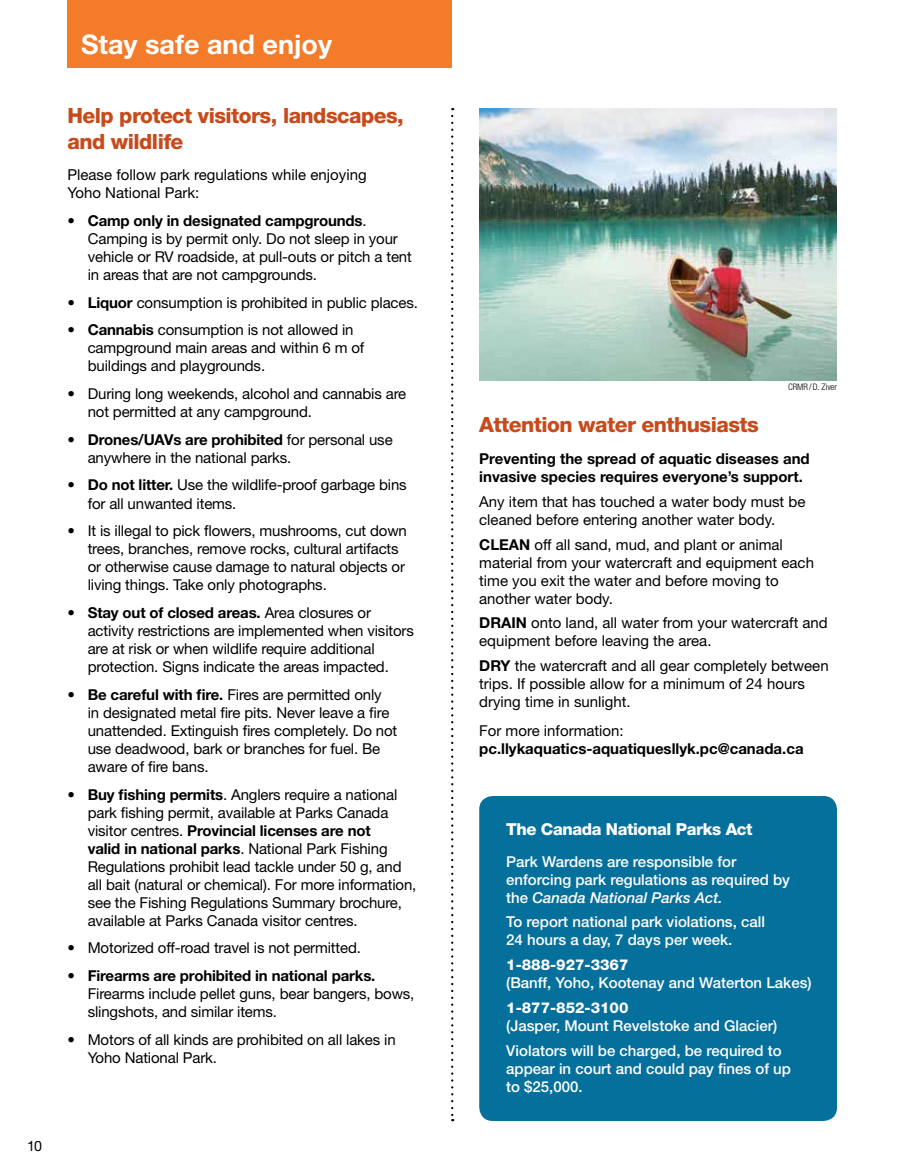
<style>
.page{position:relative;width:918px;height:1175px;background:#fff}
.page>*{position:absolute;margin:0;border:0;box-sizing:border-box;transform-origin:0 0}
.t1{font:700 27px "Helvetica Neue LT Std";color:#fff}
.t2{font:800 21px/25.2px "Helvetica Neue LT Std";letter-spacing:-.025em;color:#c74a1b}
.t3{font:800 16.5px "Helvetica Neue LT Std";letter-spacing:-.025em;color:#fff}
.t4{font:15px/18px "Helvetica Neue LT Std";letter-spacing:-.01em;color:#000}
.t5{font:500 15px/18px "Helvetica Neue LT Std";color:#fff}
.t6{font:700 15px/18px "Helvetica Neue LT Std";color:#000}
.t7{font:800 15px "Helvetica Neue LT Std";color:#fff}
.t8{font:14.25px "Helvetica Neue LT Std";color:#000}
.t9{font:300 condensed 9px "Helvetica Neue LT Std";color:#000}
.s1{font-weight:700}
.s2{font-style:italic}
</style>
<div class="page">
<div style="left:68px;top:0;width:384px;height:68px;background:#f47b29"></div>
<div style="left:479px;top:796px;width:358px;height:324px;background:#06709c;border-radius:14px"></div>
<svg style="left:451px;top:116px;width:2px;height:1005px"></svg>
<img style="left:480px;top:108px;width:357px;height:272px">
<h1 class="t1" style="left:81px;top:28px;width:253px">Stay safe and enjoy</h1>
<h2 class="t2" style="left:68px;top:103px;width:338px">Help protect visitors, landscapes, and wildlife</h2>
<p class="t4" style="left:68px;top:165px;width:301px">Please follow park regulations while enjoying<br>Yoho National Park:</p>
<p class="t4" style="left:88px;top:211px;width:326px;text-indent:-20px"><span class="s1">• Camp only in designated campgrounds</span>.<br>Camping is by permit only. Do not sleep in your vehicle or RV roadside, at pull-outs or pitch a tent in areas that are not campgrounds.</p>
<p class="t4" style="left:68px;top:293px;width:352px"><span class="s1">• Liquor</span> consumption is prohibited in public places.</p>
<p class="t4" style="left:88px;top:321px;width:278px;text-indent:-20px"><span class="s1">• Cannabis</span> consumption is not allowed in campground main areas and within 6 m of buildings and playgrounds.</p>
<p class="t4" style="left:88px;top:384px;width:320px;text-indent:-20px">• During long weekends, alcohol and cannabis are not permitted at any campground.</p>
<p class="t4" style="left:88px;top:430px;width:306px;text-indent:-20px"><span class="s1">• Drones/UAVs are prohibited</span> for personal use anywhere in the national parks.</p>
<p class="t4" style="left:88px;top:476px;width:321px;text-indent:-20px"><span class="s1">• Do not litter.</span> Use the wildlife-proof garbage bins for all unwanted items.</p>
<p class="t4" style="left:88px;top:521px;width:321px;text-indent:-20px">• It is illegal to pick flowers, mushrooms, cut down trees, branches, remove rocks, cultural artifacts or otherwise cause damage to natural objects or living things. Take only photographs.</p>
<p class="t4" style="left:88px;top:603px;width:328px;text-indent:-20px"><span class="s1">• Stay out of closed areas.</span> Area closures or activity restrictions are implemented when visitors are at risk or when wildlife require additional protection. Signs indicate the areas impacted.</p>
<p class="t4" style="left:88px;top:685px;width:311px;text-indent:-20px"><span class="s1">• Be careful with fire.</span> Fires are permitted only<br>in designated metal fire pits. Never leave a fire unattended. Extinguish fires completely. Do not use deadwood, bark or branches for fuel. Be aware of fire bans.</p>
<p class="t4" style="left:88px;top:785px;width:330px;text-indent:-20px"><span class="s1">• Buy fishing permits</span>. Anglers require a national park fishing permit, available at Parks Canada visitor centres. <span class="s1">Provincial licenses are not<br>valid in national parks</span>. National Park Fishing Regulations prohibit lead tackle under 50 g, and all bait (natural or chemical). For more information, see the Fishing Regulations Summary brochure, available at Parks Canada visitor centres.</p>
<p class="t4" style="left:68px;top:938px;width:295px">• Motorized off-road travel is not permitted.</p>
<p class="t6" style="left:68px;top:966px;width:309px">• Firearms are prohibited in national parks.</p>
<p class="t4" style="left:88px;top:984px;width:328px">Firearms include pellet guns, bear bangers, bows, slingshots, and similar items.</p>
<p class="t4" style="left:88px;top:1030px;width:309px;text-indent:-20px">• Motors of all kinds are prohibited on all lakes in<br>Yoho National Park.</p>
<p class="t8" style="left:27px;top:1137px;width:17px">10</p>
<p class="t9" style="left:788px;top:382px;width:50px">CRMR /D. Ziver</p>
<h2 class="t2" style="left:479px;top:412px;width:281px">Attention water enthusiasts</h2>
<p class="t6" style="left:479px;top:449px;width:332px">Preventing the spread of aquatic diseases and invasive species requires everyone’s support.</p>
<p class="t4" style="left:479px;top:492px;width:328px">Any item that has touched a water body must be cleaned before entering another water body.</p>
<p class="t4" style="left:479px;top:535px;width:336px"><span class="s1">CLEAN</span> off all sand, mud, and plant or animal material from your watercraft and equipment each time you exit the water and before moving to another water body.</p>
<p class="t4" style="left:479px;top:613px;width:350px"><span class="s1">DRAIN</span> onto land, all water from your watercraft and equipment before leaving the area.</p>
<p class="t4" style="left:479px;top:656px;width:351px"><span class="s1">DRY</span> the watercraft and all gear completely between trips. If possible allow for a minimum of 24 hours drying time in sunlight.</p>
<p class="t4" style="left:479px;top:721px;width:146px">For more information:</p>
<p class="t6" style="left:479px;top:739px;width:326px">pc.llykaquatics-aquatiquesllyk.pc@canada.ca</p>
<p class="t3" style="left:506px;top:819px;width:248px">The Canada National Parks Act</p>
<p class="t5" style="left:506px;top:852px;width:285px">Park Wardens are responsible for enforcing park regulations as required by the <span class="s2">Canada National Parks Act.</span></p>
<p class="t5" style="left:506px;top:913px;width:260px">To report national park violations, call<br>24 hours a day, 7 days per week.</p>
<p class="t7" style="left:506px;top:956px;width:124px">1-888-927-3367</p>
<p class="t5" style="left:506px;top:973px;width:307px">(Banff, Yoho, Kootenay and Waterton Lakes)</p>
<p class="t7" style="left:506px;top:998px;width:124px">1-877-852-3100</p>
<p class="t5" style="left:506px;top:1013px;width:277px;line-height:24.8px">(Jasper, Mount Revelstoke and Glacier)<br>Violators will be charged, be required to</p>
<p class="t5" style="left:506px;top:1059px;width:286px">appear in court and could pay fines of up to $25,000.</p>
</div>
